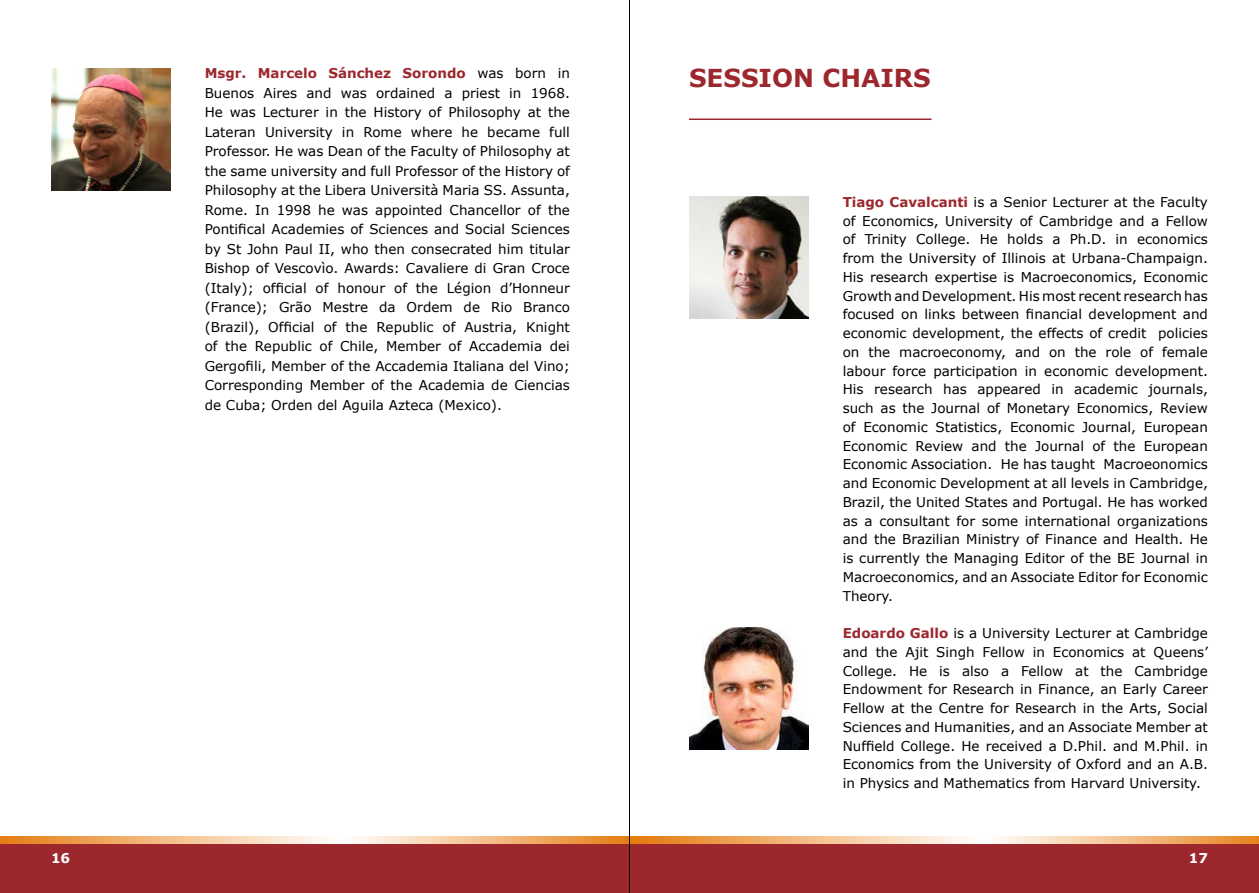
<style>
.page{position:relative;width:1259px;height:893px;background:#fff}
.page>*{position:absolute;margin:0;border:0;box-sizing:border-box;transform-origin:0 0}
.t1{font:700 24.75px "Verdana";color:#9c282e}
.t2{font:13.5px/18.8px "Verdana";color:#000;text-align:justify}
.t3{font:700 13.5px "Verdana";color:#fff}
.s1{font-weight:700;color:#9c282e}
</style>
<div class="page">
<div style="left:0;top:844px;width:629px;height:49px;background:#9c282e"></div>
<div style="left:629px;top:844px;width:630px;height:49px;background:#9c282e"></div>
<svg style="left:0;top:836px;width:629px;height:8px;background:#f3bf8a"></svg>
<svg style="left:630px;top:836px;width:629px;height:8px;background:#f3bf8a"></svg>
<hr style="left:629px;top:0;width:1px;height:893px;background:#000">
<img style="left:689px;top:197px;width:119px;height:122px">
<img style="left:689px;top:627px;width:119px;height:122px">
<hr style="left:689px;top:118px;width:242px;height:2px;background:#9c282e">
<img style="left:51px;top:68px;width:119px;height:122px">
<p class="t2" style="left:205px;top:63px;width:367px;line-height:19.5px"><span class="s1">Msgr. Marcelo Sánchez Sorondo</span> was born in Buenos Aires and was ordained a priest in 1968.<br>He was Lecturer in the History of Philosophy at the Lateran University in Rome where he became full Professor. He was Dean of the Faculty of Philosophy at the same university and full Professor of the History of Philosophy at the Libera Università Maria SS. Assunta, Rome. In 1998 he was appointed Chancellor of the Pontifical Academies of Sciences and Social Sciences by St John Paul II, who then consecrated him titular Bishop of Vescovìo. Awards: Cavaliere di Gran Croce (Italy); official of honour of the Légion d’Honneur (France); Grão Mestre da Ordem de Rio Branco (Brazil), Official of the Republic of Austria, Knight of the Republic of Chile, Member of Accademia dei Gergofili, Member of the Accademia Italiana del Vino; Corresponding Member of the Academia de Ciencias de Cuba; Orden del Aguila Azteca (Mexico).</p>
<h1 class="t1" style="left:689px;top:62px;width:243px">SESSION CHAIRS</h1>
<p class="t2" style="left:842px;top:192px;width:367px"><span class="s1">Tiago Cavalcanti</span> is a Senior Lecturer at the Faculty of Economics, University of Cambridge and a Fellow of Trinity College. He holds a Ph.D. in economics from the University of Illinois at Urbana-Champaign.<br>His research expertise is Macroeconomics, Economic Growth and Development. His most recent research has focused on links between financial development and economic development, the effects of credit policies on the macroeconomy, and on the role of female labour force participation in economic development.<br>His research has appeared in academic journals, such as the Journal of Monetary Economics, Review of Economic Statistics, Economic Journal, European Economic Review and the Journal of the European Economic Association. He has taught Macroeonomics and Economic Development at all levels in Cambridge, Brazil, the United States and Portugal. He has worked as a consultant for some international organizations and the Brazilian Ministry of Finance and Health. He is currently the Managing Editor of the BE Journal in Macroeconomics, and an Associate Editor for Economic Theory.</p>
<p class="t2" style="left:842px;top:623px;width:367px"><span class="s1">Edoardo Gallo</span> is a University Lecturer at Cambridge and the Ajit Singh Fellow in Economics at Queens’ College. He is also a Fellow at the Cambridge Endowment for Research in Finance, an Early Career Fellow at the Centre for Research in the Arts, Social Sciences and Humanities, and an Associate Member at Nuffield College. He received a D.Phil. and M.Phil. in Economics from the University of Oxford and an A.B. in Physics and Mathematics from Harvard University.</p>
<p class="t3" style="left:51px;top:850px;width:21px">16</p>
<p class="t3" style="left:1188px;top:850px;width:21px">17</p>
</div>
